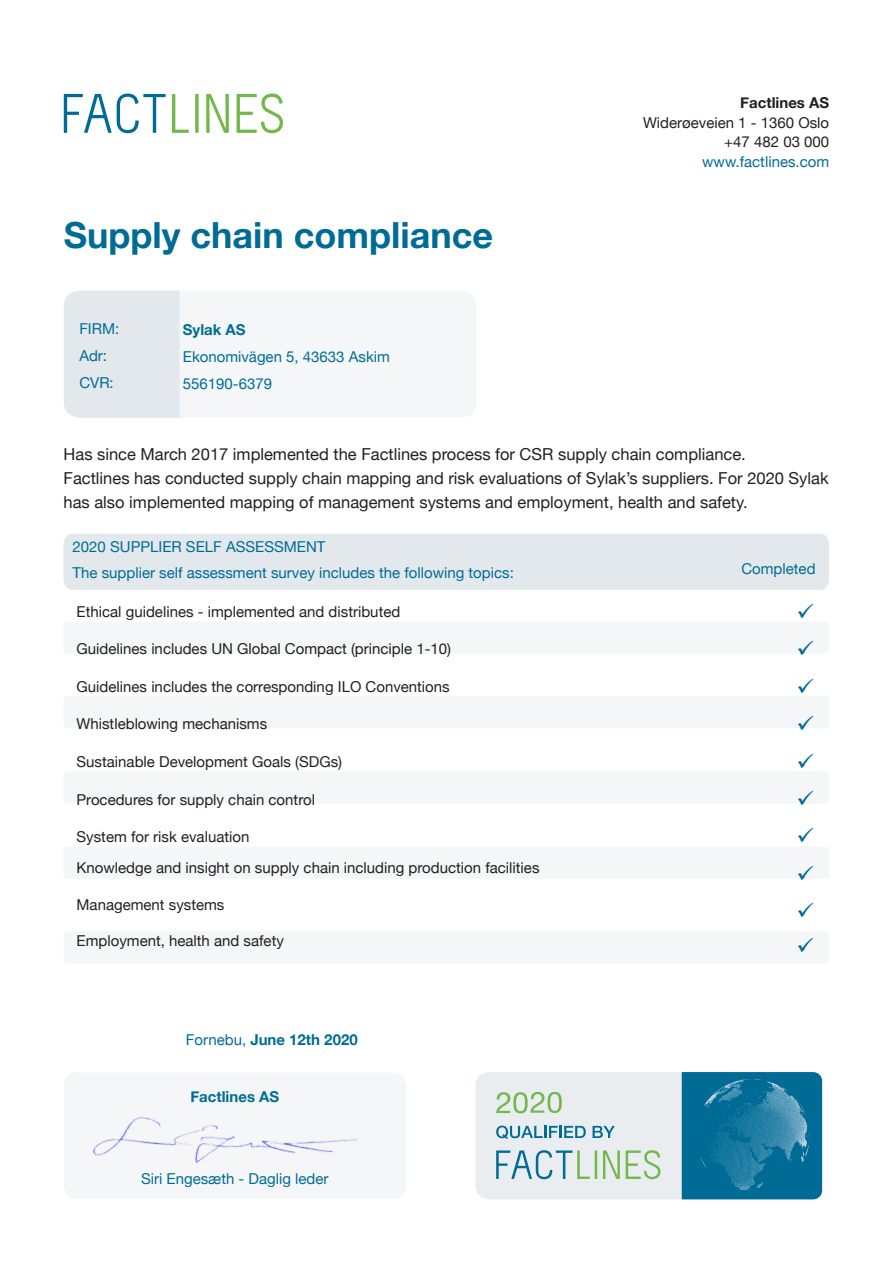
<style>
.page{position:relative;width:893px;height:1263px;background:#fff}
.page>*{position:absolute;margin:0;border:0;box-sizing:border-box;transform-origin:0 0}
.t1{font:700 36px "Helvetica Neue";color:#006c96}
.t2{font:16.5px/24px "Helvetica Neue";color:#231f20}
.t3{font:15px "Helvetica Neue";color:#231f20}
.t4{font:15px "Helvetica Neue";color:#006c96}
.t5{font:700 15px "Helvetica Neue";color:#006c96}
.t6{font:700 15px "Helvetica Neue";color:#231f20}
.s1{font-weight:400}
</style>
<div class="page">
<div style="left:64px;top:1072px;width:342px;height:127px;background:#f4f6f7;border-radius:13px"></div>
<div style="left:63px;top:622px;width:766px;height:32px;background:#f4f6f7;border-radius:4px"></div>
<div style="left:63px;top:696px;width:766px;height:32px;background:#f4f6f7;border-radius:4px"></div>
<div style="left:63px;top:771px;width:766px;height:32px;background:#f4f6f7;border-radius:4px"></div>
<div style="left:63px;top:846px;width:766px;height:33px;background:#f4f6f7;border-radius:4px"></div>
<div style="left:63px;top:534px;width:766px;height:56px;background:#e2e8eb"></div>
<svg style="left:64px;top:290px;width:412px;height:128px"></svg>
<svg style="left:64px;top:94px;width:102px;height:39px"></svg>
<svg style="left:172px;top:94px;width:17px;height:39px"></svg>
<svg style="left:195px;top:94px;width:4px;height:39px"></svg>
<svg style="left:206px;top:94px;width:23px;height:39px"></svg>
<svg style="left:237px;top:94px;width:46px;height:39px"></svg>
<div style="left:64px;top:931px;width:765px;height:32px;background:#f4f6f7;border-radius:4px"></div>
<svg style="left:475px;top:1072px;width:347px;height:127px;background:#b3cfd6"></svg>
<img style="left:700px;top:1079px;width:110px;height:110px">
<img style="left:93px;top:1116px;width:265px;height:47px">
<p class="t1" style="left:64px;top:207px;width:431px">Supply chain compliance</p>
<p class="t4" style="left:79px;top:318px;width:42px">FIRM:</p>
<p class="t4" style="left:79px;top:345px;width:29px">Adr:</p>
<p class="t4" style="left:79px;top:372px;width:36px">CVR:</p>
<p class="t5" style="left:183px;top:318px;width:64px">Sylak AS</p>
<p class="t4" style="left:183px;top:345px;width:209px">Ekonomivägen 5, 43633 Askim</p>
<p class="t4" style="left:183px;top:372px;width:91px">556190-6379</p>
<p class="t6" style="left:740px;top:91px;width:90px">Factlines AS</p>
<p class="t3" style="left:643px;top:112px;width:188px">Widerøeveien 1 - 1360 Oslo</p>
<p class="t3" style="left:724px;top:131px;width:106px">+47 482 03 000</p>
<p class="t4" style="left:702px;top:151px;width:128px">www.factlines.com</p>
<p class="t2" style="left:64px;top:443px;width:684px">Has since March 2017 implemented the Factlines process for CSR supply chain compliance.</p>
<p class="t2" style="left:64px;top:467px;width:767px">Factlines has conducted supply chain mapping and risk evaluations of Sylak’s suppliers. For 2020 Sylak has also implemented mapping of management systems and employment, health and safety.</p>
<p class="t4" style="left:73px;top:536px;width:254px">2020 SUPPLIER SELF ASSESSMENT</p>
<p class="t4" style="left:73px;top:561px;width:443px">The supplier self assessment survey includes the following topics:</p>
<p class="t3" style="left:77px;top:600px;width:325px">Ethical guidelines - implemented and distributed</p>
<p class="t3" style="left:77px;top:638px;width:376px">Guidelines includes UN Global Compact (principle 1-10)</p>
<p class="t3" style="left:77px;top:676px;width:375px">Guidelines includes the corresponding ILO Conventions</p>
<p class="t3" style="left:77px;top:713px;width:192px">Whistleblowing mechanisms</p>
<p class="t3" style="left:77px;top:751px;width:267px">Sustainable Development Goals (SDGs)</p>
<p class="t3" style="left:77px;top:788px;width:240px">Procedures for supply chain control</p>
<p class="t3" style="left:77px;top:826px;width:174px">System for risk evaluation</p>
<p class="t3" style="left:77px;top:857px;width:464px">Knowledge and insight on supply chain including production facilities</p>
<p class="t3" style="left:77px;top:893px;width:149px">Management systems</p>
<p class="t3" style="left:77px;top:929px;width:209px">Employment, health and safety</p>
<p class="t5" style="left:186px;top:1028px;width:173px"><span class="s1">Fornebu,</span> June 12th 2020</p>
<p class="t5" style="left:190px;top:1085px;width:90px">Factlines AS</p>
<p class="t4" style="left:141px;top:1167px;width:189px">Siri Engesæth - Daglig leder</p>
<p class="t4" style="left:741px;top:557px;width:76px">Completed</p>
</div>
